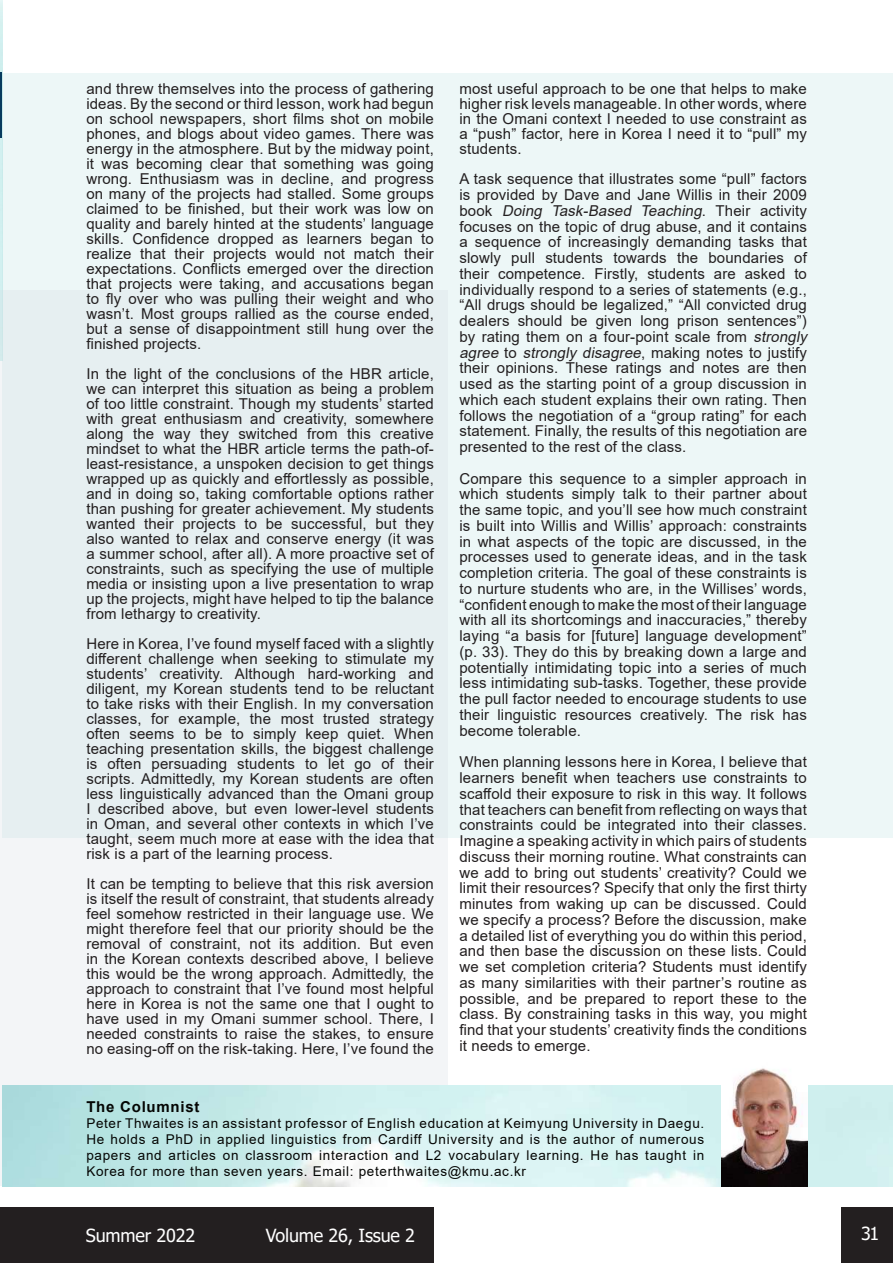
<style>
.page{position:relative;width:893px;height:1263px;background:#fff}
.page>*{position:absolute;margin:0;border:0;box-sizing:border-box;transform-origin:0 0}
.t1{font:18px "Tahoma";letter-spacing:-.01em;color:#fff}
.t2{font:15px/15px "Arial";letter-spacing:.01em;color:#231f20;text-align:justify}
.t3{font:700 15px "Arial";letter-spacing:.05em;color:#040503}
.t4{font:13.5px/16.2px "Arial";letter-spacing:.05em;color:#040503;text-align:justify}
.s1{font-style:italic}
</style>
<div class="page">
<div style="left:0;top:1208px;width:434px;height:55px;background:#231f20"></div>
<div style="left:841px;top:1208px;width:52px;height:55px;background:#231f20"></div>
<img style="left:0;top:0;width:2px;height:291px">
<div style="left:2px;top:73px;width:891px;height:764px;background:#edf7f7"></div>
<div style="left:0;top:291px;width:448px;height:895px;background:linear-gradient(to right,#eaf1f3,#eaf1f3)"></div>
<img style="left:2px;top:1086px;width:891px;height:100px">
<hr style="left:0;top:73px;width:1px;height:65px;background:#083b5e">
<img style="left:721px;top:1068px;width:86px;height:118px">
<p class="t2" style="left:86px;top:81px;width:349px">and threw themselves into the process of gathering ideas. By the second or third lesson, work had begun on school newspapers, short films shot on mobile phones, and blogs about video games. There was energy in the atmosphere. But by the midway point, it was becoming clear that something was going wrong. Enthusiasm was in decline, and progress on many of the projects had stalled. Some groups claimed to be finished, but their work was low on quality and barely hinted at the students’ language skills. Confidence dropped as learners began to realize that their projects would not match their expectations. Conflicts emerged over the direction that projects were taking, and accusations began to fly over who was pulling their weight and who wasn’t. Most groups rallied as the course ended, but a sense of disappointment still hung over the finished projects.</p>
<p class="t2" style="left:86px;top:366px;width:349px">In the light of the conclusions of the HBR article, we can interpret this situation as being a problem of too little constraint. Though my students’ started with great enthusiasm and creativity, somewhere along the way they switched from this creative mindset to what the HBR article terms the path-of&shy;least-resistance, a unspoken decision to get things wrapped up as quickly and effortlessly as possible, and in doing so, taking comfortable options rather than pushing for greater achievement. My students wanted their projects to be successful, but they also wanted to relax and conserve energy (it was a summer school, after all). A more proactive set of constraints, such as specifying the use of multiple media or insisting upon a live presentation to wrap up the projects, might have helped to tip the balance from lethargy to creativity.</p>
<p class="t2" style="left:86px;top:636px;width:349px">Here in Korea, I’ve found myself faced with a slightly different challenge when seeking to stimulate my students’ creativity. Although hard-working and diligent, my Korean students tend to be reluctant to take risks with their English. In my conversation classes, for example, the most trusted strategy often seems to be to simply keep quiet. When teaching presentation skills, the biggest challenge is often persuading students to let go of their scripts. Admittedly, my Korean students are often less linguistically advanced than the Omani group I described above, but even lower-level students in Oman, and several other contexts in which I’ve taught, seem much more at ease with the idea that risk is a part of the learning process.</p>
<p class="t2" style="left:86px;top:876px;width:349px">It can be tempting to believe that this risk aversion is itself the result of constraint, that students already feel somehow restricted in their language use. We might therefore feel that our priority should be the removal of constraint, not its addition. But even in the Korean contexts described above, I believe this would be the wrong approach. Admittedly, the approach to constraint that I’ve found most helpful here in Korea is not the same one that I ought to have used in my Omani summer school. There, I needed constraints to raise the stakes, to ensure no easing-off on the risk-taking. Here, I’ve found the</p>
<p class="t2" style="left:459px;top:81px;width:349px">most useful approach to be one that helps to make higher risk levels manageable. In other words, where in the Omani context I needed to use constraint as a “push” factor, here in Korea I need it to “pull” my students.</p>
<p class="t2" style="left:459px;top:171px;width:353px;line-height:15.8px;text-align:left">A task sequence that illustrates some “pull” factors is provided by Dave and Jane Willis in their 2009 b o o k <span class="s1">Doing Task-Based Teaching</span>. T h e i r a ct i v i ty focuses on the topic of drug abuse, and it contains a sequence of increasingly demanding tasks that slowly pull students towards the boundaries of their competence. Firstly, students are asked to individually respond to a series of statements (e.g., “All drugs should be legalized,” “All convicted drug dealers should be given long prison sentences”) by rating them on a four-point scale from <span class="s1">strongly agree</span> to <span class="s1">strongly disagree</span>, m a k i n g n ote s to j u st i fy their opinions. These ratings and notes are then used as the starting point of a group discussion in which each student explains their own rating. Then follows the negotiation of a “group rating” for each statement. Finally, the results of this negotiation are presented to the rest of the class.</p>
<p class="t2" style="left:459px;top:470px;width:349px;line-height:15.8px">Compare this sequence to a simpler approach in which students simply talk to their partner about the same topic, and you’ll see how much constraint is built into Willis and Willis’ approach: constraints in what aspects of the topic are discussed, in the processes used to generate ideas, and in the task completion criteria. The goal of these constraints is to nurture students who are, in the Willises’ words, “confident enough to make the most of their language with all its shortcomings and inaccuracies,” thereby laying “a basis for [future] language development” (p. 33). They do this by breaking down a large and potentially intimidating topic into a series of much less intimidating sub-tasks. Together, these provide the pull factor needed to encourage students to use their linguistic resources creatively. The risk has become tolerable.</p>
<p class="t2" style="left:459px;top:754px;width:349px;line-height:15.8px">When planning lessons here in Korea, I believe that learners benefit when teachers use constraints to scaffold their exposure to risk in this way. It follows that teachers can benefit from reflecting on ways that constraints could be integrated into their classes.<br>Imagine a speaking activity in which pairs of students discuss their morning routine. What constraints can we add to bring out students’ creativity? Could we limit their resources? Specify that only the first thirty minutes from waking up can be discussed. Could we specify a process? Before the discussion, make a detailed list of everything you do within this period, and then base the discussion on these lists. Could we set completion criteria? Students must identify as many similarities with their partner’s routine as possible, and be prepared to report these to the class. By constraining tasks in this way, you might find that your students’ creativity finds the conditions it needs to emerge.</p>
<p class="t3" style="left:86px;top:1096px;width:115px">The Columnist</p>
<p class="t4" style="left:86px;top:1115px;width:619px">Peter Thwaites is an assistant professor of English education at Keimyung University in Daegu.<br>He holds a PhD in applied linguistics from Cardiff University and is the author of numerous papers and articles on classroom interaction and L2 vocabulary learning. He has taught in Korea for more than seven years. Email: peterthwaites@kmu.ac.kr</p>
<p class="t1" style="left:86px;top:1223px;width:111px">Summer 2022</p>
<p class="t1" style="left:266px;top:1223px;width:151px">Volume 26, Issue 2</p>
<p class="t1" style="left:861px;top:1221px;width:20px">31</p>
</div>
